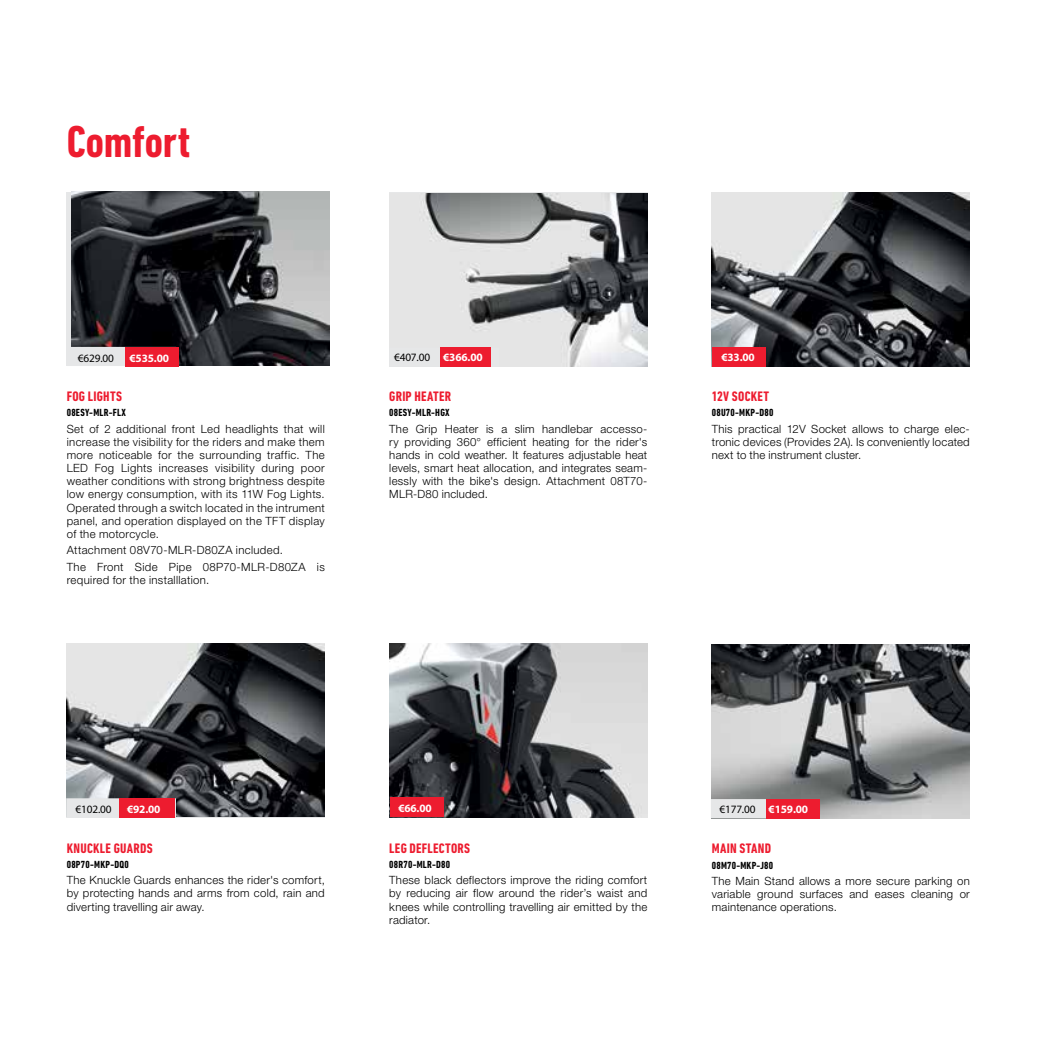
<style>
.page{position:relative;width:1042px;height:1042px;background:#fff}
.page>*{position:absolute;margin:0;border:0;box-sizing:border-box;transform-origin:0 0}
.t1{font:700 condensed 45.5px "DIN Next LT Pro";color:#ed1c2f}
.t2{font:15.75px "Myriad Arabic";letter-spacing:-.01em;color:#000}
.t3{font:700 15.75px "Myriad Arabic";letter-spacing:-.01em;color:#fff}
.t4{font:700 condensed 14px "DIN Next LT Pro";letter-spacing:.02em;color:#ed1c2f}
.t5{font:300 11.38px/13.1px "Helvetica Neue";letter-spacing:.02em;color:#000;text-align:justify}
.t6{font:700 condensed 10.5px "DIN Next LT Pro";letter-spacing:.02em;color:#000}
.s1{font-weight:700;color:#fff}
</style>
<div class="page">
<img style="left:71px;top:192px;width:258px;height:173px">
<img style="left:389px;top:193px;width:258px;height:174px">
<img style="left:712px;top:192px;width:258px;height:174px">
<img style="left:67px;top:643px;width:258px;height:174px">
<img style="left:389px;top:644px;width:258px;height:173px">
<img style="left:712px;top:645px;width:258px;height:173px">
<svg style="left:711px;top:799px;width:55px;height:19px"></svg>
<svg style="left:67px;top:347px;width:58px;height:19px"></svg>
<div style="left:125px;top:347px;width:54px;height:19px;background:#ed1c2f"></div>
<svg style="left:389px;top:348px;width:109px;height:19px"></svg>
<div style="left:440px;top:347px;width:50px;height:19px;background:#ed1c2f"></div>
<div style="left:712px;top:347px;width:54px;height:19px;background:#ed1c2f"></div>
<svg style="left:66px;top:798px;width:54px;height:19px"></svg>
<div style="left:120px;top:798px;width:55px;height:19px;background:#ed1c2f"></div>
<div style="left:390px;top:797px;width:54px;height:20px;background:#ed1c2f"></div>
<div style="left:766px;top:799px;width:54px;height:19px;background:#ed1c2f"></div>
<h1 class="t1" style="left:67px;top:116px;width:125px">Comfort</h1>
<h2 class="t2" style="left:78px;top:347px;width:93px">€629.00 <span class="s1">€535.00</span></h2>
<h2 class="t2" style="left:394px;top:346px;width:90px">€407.00 <span class="s1">€366.00</span></h2>
<h2 class="t3" style="left:721px;top:346px;width:35px">€33.00</h2>
<p class="t4" style="left:67px;top:389px;width:57px">FOG LIGHTS</p>
<p class="t6" style="left:67px;top:407px;width:61px">08ESY-MLR-FLX</p>
<p class="t5" style="left:67px;top:422px;width:259px">Set of 2 additional front Led headlights that will increase the visibility for the riders and make them more noticeable for the surrounding traffic. The LED Fog Lights increases visibility during poor weather conditions with strong brightness despite low energy consumption, with its 11W Fog Lights.<br>Operated through a switch located in the intrument panel, and operation displayed on the TFT display of the motorcycle.</p>
<p class="t5" style="left:67px;top:542px;width:259px;line-height:16.6px">Attachment 08V70-MLR-D80ZA included.<br>The Front Side Pipe 08P70-MLR-D80ZA is</p>
<p class="t5" style="left:67px;top:573px;width:144px">required for the installlation.</p>
<p class="t4" style="left:389px;top:389px;width:63px">GRIP HEATER</p>
<p class="t6" style="left:389px;top:407px;width:62px">08ESY-MLR-HGX</p>
<p class="t5" style="left:389px;top:422px;width:259px">The Grip Heater is a slim handlebar accesso&shy;ry providing 360° efficient heating for the rider's hands in cold weather. It features adjustable heat levels, smart heat allocation, and integrates seam&shy;lessly with the bike's design. Attachment 08T70- MLR-D80 included.</p>
<p class="t4" style="left:712px;top:389px;width:59px">12V SOCKET</p>
<p class="t6" style="left:712px;top:407px;width:63px">08U70-MKP-D80</p>
<p class="t5" style="left:712px;top:422px;width:259px">This practical 12V Socket allows to charge elec&shy;tronic devices (Provides 2A). Is conveniently located next to the instrument cluster.</p>
<h2 class="t2" style="left:76px;top:798px;width:86px">€102.00 <span class="s1">€92.00</span></h2>
<h2 class="t3" style="left:398px;top:797px;width:35px">€66.00</h2>
<h2 class="t2" style="left:719px;top:799px;width:90px">€177.00 <span class="s1">€159.00</span></h2>
<p class="t4" style="left:67px;top:840px;width:87px">KNUCKLE GUARDS</p>
<p class="t6" style="left:67px;top:858px;width:64px">08P70-MKP-DQ0</p>
<p class="t5" style="left:67px;top:873px;width:259px">The Knuckle Guards enhances the rider's comfort, by protecting hands and arms from cold, rain and diverting travelling air away.</p>
<p class="t4" style="left:389px;top:840px;width:82px">LEG DEFLECTORS</p>
<p class="t6" style="left:389px;top:858px;width:62px">08R70-MLR-D80</p>
<p class="t5" style="left:389px;top:873px;width:259px">These black deflectors improve the riding comfort by reducing air flow around the rider’s waist and knees while controlling travelling air emitted by the radiator.</p>
<p class="t4" style="left:712px;top:840px;width:61px">MAIN STAND</p>
<p class="t6" style="left:712px;top:859px;width:63px">08M70-MKP-J80</p>
<p class="t5" style="left:712px;top:874px;width:259px">The Main Stand allows a more secure parking on variable ground surfaces and eases cleaning or maintenance operations.</p>
</div>
